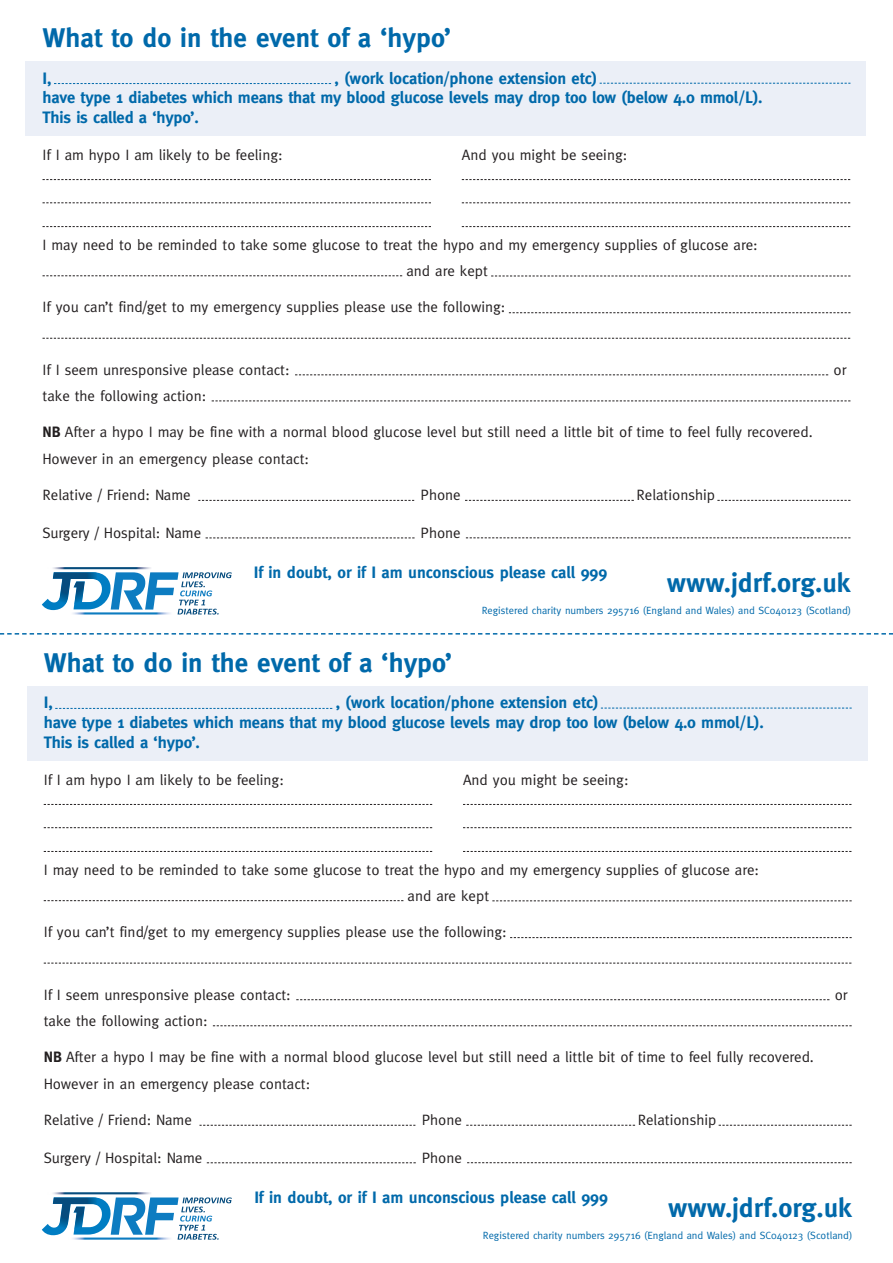
<style>
.page{position:relative;width:893px;height:1263px;background:#fff}
.page>*{position:absolute;margin:0;border:0;box-sizing:border-box;transform-origin:0 0}
.t1{font:700 27px "Meta";color:#0069aa}
.t2{font:700 16.5px/19.8px "Meta";letter-spacing:-.01em;color:#0069aa}
.t3{font:15px/26.5px "Meta";color:#231f20}
.t4{font:10.5px "Meta";color:#0069aa}
.s1{font-weight:700}
</style>
<div class="page">
<div style="left:27px;top:686px;width:840px;height:75px;background:#ebeff7"></div>
<svg style="left:55px;top:708px;width:277px;height:1px"></svg>
<svg style="left:601px;top:708px;width:251px;height:1px"></svg>
<svg style="left:44px;top:804px;width:388px;height:1px"></svg>
<svg style="left:44px;top:827px;width:388px;height:1px"></svg>
<svg style="left:44px;top:851px;width:388px;height:1px"></svg>
<svg style="left:463px;top:804px;width:388px;height:1px"></svg>
<svg style="left:463px;top:827px;width:388px;height:1px"></svg>
<svg style="left:463px;top:851px;width:388px;height:1px"></svg>
<svg style="left:44px;top:900px;width:359px;height:1px"></svg>
<svg style="left:510px;top:937px;width:342px;height:1px"></svg>
<svg style="left:44px;top:963px;width:807px;height:1px"></svg>
<svg style="left:296px;top:999px;width:533px;height:1px"></svg>
<svg style="left:213px;top:1025px;width:639px;height:1px"></svg>
<svg style="left:199px;top:1125px;width:216px;height:1px"></svg>
<svg style="left:207px;top:1162px;width:209px;height:1px"></svg>
<svg style="left:466px;top:1125px;width:169px;height:1px"></svg>
<svg style="left:719px;top:1125px;width:133px;height:1px"></svg>
<svg style="left:467px;top:1162px;width:385px;height:1px"></svg>
<svg style="left:492px;top:900px;width:360px;height:1px"></svg>
<div style="left:26px;top:62px;width:840px;height:74px;background:#ebeff7"></div>
<svg style="left:0;top:633px;width:893px;height:1px"></svg>
<svg style="left:54px;top:83px;width:277px;height:1px"></svg>
<svg style="left:600px;top:83px;width:250px;height:1px"></svg>
<svg style="left:43px;top:179px;width:388px;height:1px"></svg>
<svg style="left:43px;top:202px;width:388px;height:1px"></svg>
<svg style="left:43px;top:226px;width:388px;height:1px"></svg>
<svg style="left:462px;top:179px;width:388px;height:1px"></svg>
<svg style="left:462px;top:202px;width:388px;height:1px"></svg>
<svg style="left:462px;top:226px;width:388px;height:1px"></svg>
<svg style="left:43px;top:275px;width:359px;height:1px"></svg>
<svg style="left:509px;top:312px;width:341px;height:1px"></svg>
<svg style="left:43px;top:338px;width:807px;height:1px"></svg>
<svg style="left:295px;top:374px;width:533px;height:1px"></svg>
<svg style="left:212px;top:400px;width:638px;height:1px"></svg>
<svg style="left:198px;top:500px;width:216px;height:1px"></svg>
<svg style="left:206px;top:537px;width:209px;height:1px"></svg>
<svg style="left:465px;top:500px;width:169px;height:1px"></svg>
<svg style="left:717px;top:500px;width:133px;height:1px"></svg>
<svg style="left:466px;top:537px;width:384px;height:1px"></svg>
<svg style="left:491px;top:276px;width:359px;height:1px"></svg>
<img style="left:53px;top:567px;width:98px;height:2px">
<svg style="left:42px;top:572px;width:190px;height:42px"></svg>
<img style="left:53px;top:1192px;width:98px;height:2px">
<svg style="left:42px;top:1197px;width:190px;height:43px"></svg>
<h1 class="t1" style="left:43px;top:27px;width:410px">What to do in the event of a ‘hypo’</h1>
<p class="t2" style="left:43px;top:69px;width:721px;text-indent:292px">, (work location/phone extension etc)<br>have type 1 diabetes which means that my blood glucose levels may drop too low (below 4.0 mmol/L).<br>This is called a ‘hypo’.</p>
<p class="t3" style="left:43px;top:142px;width:242px">If I am hypo I am likely to be feeling:</p>
<p class="t3" style="left:462px;top:142px;width:167px">And you might be seeing:</p>
<p class="t2" style="left:43px;top:69px;width:11px">I,</p>
<p class="t3" style="left:406px;top:232px;width:353px;text-indent:-364px">I may need to be reminded to take some glucose to treat the hypo and my emergency supplies of glucose are: and are kept</p>
<p class="t3" style="left:43px;top:295px;width:464px">If you can’t find/get to my emergency supplies please use the following:</p>
<p class="t3" style="left:43px;top:357px;width:249px">If I seem unresponsive please contact:</p>
<p class="t3" style="left:833px;top:357px;width:15px">or</p>
<p class="t3" style="left:43px;top:384px;width:165px">take the following action:</p>
<p class="t3" style="left:43px;top:420px;width:772px"><span class="s1">NB</span> After a hypo I may be fine with a normal blood glucose level but still need a little bit of time to feel fully recovered.<br>However in an emergency please contact:</p>
<p class="t3" style="left:43px;top:482px;width:150px">Relative / Friend: Name</p>
<p class="t3" style="left:420px;top:482px;width:42px">Phone</p>
<p class="t3" style="left:637px;top:482px;width:80px">Relationship</p>
<p class="t3" style="left:43px;top:521px;width:160px">Surgery / Hospital: Name</p>
<p class="t3" style="left:421px;top:521px;width:42px">Phone</p>
<p class="t2" style="left:254px;top:563px;width:355px">If in doubt, or if I am unconscious please call 999</p>
<h1 class="t1" style="left:667px;top:572px;width:185px">www.jdrf.org.uk</h1>
<p class="t4" style="left:482px;top:607px;width:371px">Registered charity numbers 295716 (England and Wales) and SC040123 (Scotland)</p>
<h1 class="t1" style="left:44px;top:652px;width:410px">What to do in the event of a ‘hypo’</h1>
<p class="t2" style="left:44px;top:694px;width:721px;text-indent:292px">, (work location/phone extension etc)<br>have type 1 diabetes which means that my blood glucose levels may drop too low (below 4.0 mmol/L).<br>This is called a ‘hypo’.</p>
<p class="t3" style="left:44px;top:767px;width:242px">If I am hypo I am likely to be feeling:</p>
<p class="t3" style="left:463px;top:767px;width:167px">And you might be seeing:</p>
<p class="t2" style="left:44px;top:694px;width:11px">I,</p>
<p class="t3" style="left:408px;top:857px;width:353px;text-indent:-364px">I may need to be reminded to take some glucose to treat the hypo and my emergency supplies of glucose are: and are kept</p>
<p class="t3" style="left:44px;top:920px;width:464px">If you can’t find/get to my emergency supplies please use the following:</p>
<p class="t3" style="left:44px;top:982px;width:249px">If I seem unresponsive please contact:</p>
<p class="t3" style="left:835px;top:982px;width:15px">or</p>
<p class="t3" style="left:44px;top:1009px;width:165px">take the following action:</p>
<p class="t3" style="left:44px;top:1045px;width:772px"><span class="s1">NB</span> After a hypo I may be fine with a normal blood glucose level but still need a little bit of time to feel fully recovered.<br>However in an emergency please contact:</p>
<p class="t3" style="left:44px;top:1107px;width:150px">Relative / Friend: Name</p>
<p class="t3" style="left:422px;top:1107px;width:42px">Phone</p>
<p class="t3" style="left:638px;top:1107px;width:80px">Relationship</p>
<p class="t3" style="left:44px;top:1146px;width:160px">Surgery / Hospital: Name</p>
<p class="t3" style="left:422px;top:1146px;width:42px">Phone</p>
<p class="t2" style="left:254px;top:1189px;width:355px">If in doubt, or if I am unconscious please call 999</p>
<h1 class="t1" style="left:668px;top:1197px;width:185px">www.jdrf.org.uk</h1>
<p class="t4" style="left:483px;top:1232px;width:371px">Registered charity numbers 295716 (England and Wales) and SC040123 (Scotland)</p>
</div>
